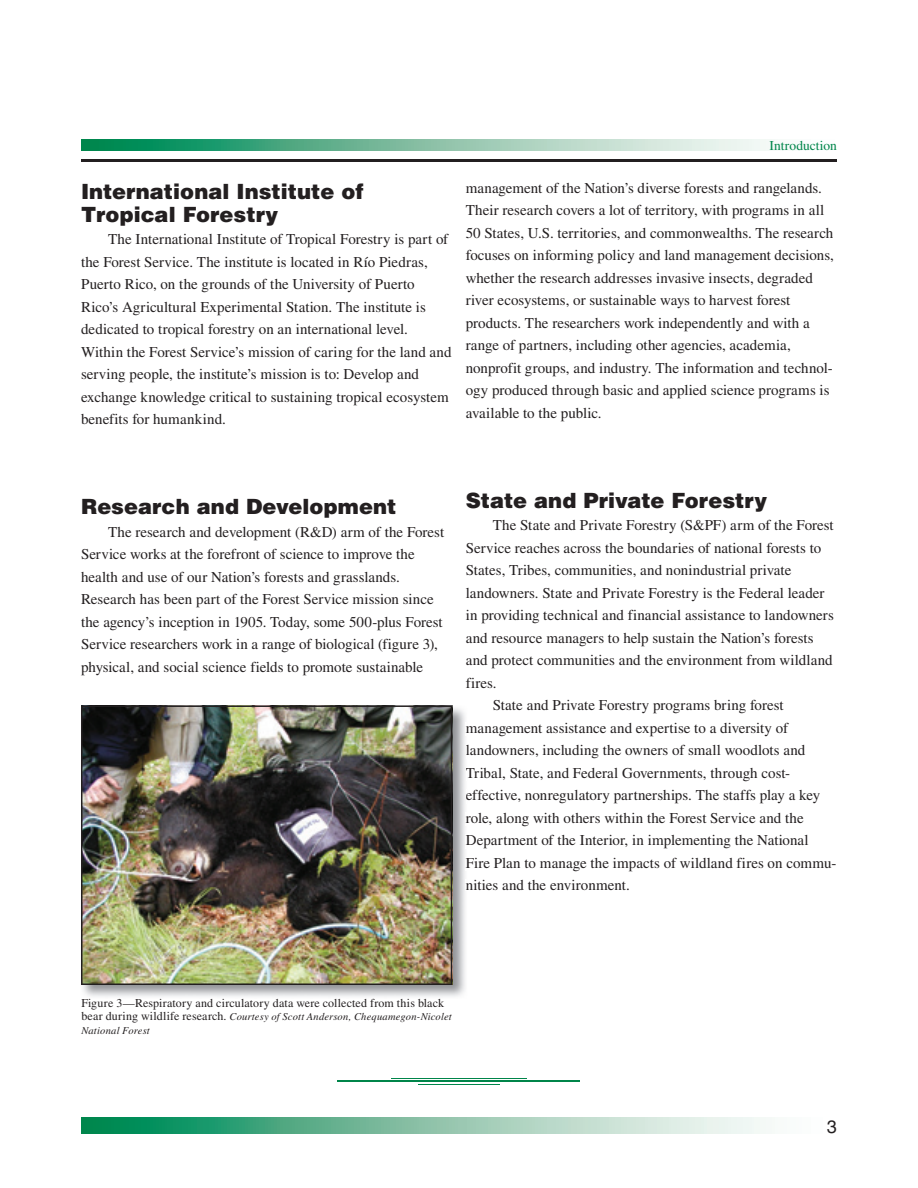
<style>
.page{position:relative;width:918px;height:1188px;background:#fff}
.page>*{position:absolute;margin:0;border:0;box-sizing:border-box;transform-origin:0 0}
.t1{font:900 21px/22.5px "Helvetica";color:#231f20}
.t2{font:18px "Helvetica";color:#231f20}
.t3{font:15px/22.5px "Times LT Std";color:#231f20}
.t4{font:13.5px "Times LT Std";color:#00854a}
.t5{font:12px "Times LT Std";letter-spacing:.01em;color:#231f20}
.t6{font:italic 10.5px/13.5px "Times LT Std";letter-spacing:.015em;color:#231f20}
.s1{font-style:normal;font-size:12px}
</style>
<div class="page">
<svg style="left:81px;top:1118px;width:685px;height:16px;background:#7fc0a5"></svg>
<hr style="left:81px;top:159px;width:756px;height:3px;background:#231f20">
<hr style="left:338px;top:1080px;width:242px;height:2px;background:#00854a">
<hr style="left:391px;top:1078px;width:135px;height:1px;background:#00854a">
<hr style="left:418px;top:1084px;width:82px;height:1px;background:#00854a">
<img style="left:82px;top:705px;width:383px;height:292px">
<img style="left:81px;top:705px;width:371px;height:280px">
<svg style="left:81px;top:140px;width:691px;height:10px;background:#7ebfa3"></svg>
<h1 class="t1" style="left:81px;top:182px;width:284px">International Institute of<br>Tropical Forestry</h1>
<p class="t3" style="left:81px;top:230px;width:372px;text-indent:27px">The International Institute of Tropical Forestry is part of the Forest Service. The institute is located in Río Piedras, Puerto Rico, on the grounds of the University of Puerto Rico’s Agricultural Experimental Station. The institute is dedicated to tropical forestry on an international level.<br>Within the Forest Service’s mission of caring for the land and serving people, the institute’s mission is to: Develop and exchange knowledge critical to sustaining tropical ecosystem benefits for humankind.</p>
<p class="t4" style="left:769px;top:140px;width:69px">Introduction</p>
<p class="t3" style="left:466px;top:178px;width:370px">management of the Nation’s diverse forests and rangelands.<br>Their research covers a lot of territory, with programs in all 50 States, U.S. territories, and commonwealths. The research focuses on informing policy and land management decisions, whether the research addresses invasive insects, degraded river ecosystems, or sustainable ways to harvest forest products. The researchers work independently and with a range of partners, including other agencies, academia, nonprofit groups, and industry. The information and technol&shy;ogy produced through basic and applied science programs is available to the public.</p>
<h1 class="t1" style="left:81px;top:497px;width:317px">Research and Development</h1>
<p class="t3" style="left:81px;top:522px;width:365px;text-indent:27px">The research and development (R&amp;D) arm of the Forest Service works at the forefront of science to improve the health and use of our Nation’s forests and grasslands.<br>Research has been part of the Forest Service mission since the agency’s inception in 1905. Today, some 500-plus Forest Service researchers work in a range of biological (figure 3), physical, and social science fields to promote sustainable</p>
<h1 class="t1" style="left:466px;top:491px;width:303px">State and Private Forestry</h1>
<p class="t3" style="left:493px;top:515px;width:342px">The State and Private Forestry (S&amp;PF) arm of the Forest</p>
<p class="t3" style="left:466px;top:538px;width:357px">Service reaches across the boundaries of national forests to</p>
<p class="t3" style="left:466px;top:560px;width:327px">States, Tribes, communities, and nonindustrial private</p>
<p class="t3" style="left:466px;top:583px;width:360px">landowners. State and Private Forestry is the Federal leader</p>
<p class="t3" style="left:466px;top:605px;width:370px">in providing technical and financial assistance to landowners</p>
<p class="t3" style="left:466px;top:628px;width:349px">and resource managers to help sustain the Nation’s forests</p>
<p class="t3" style="left:466px;top:650px;width:369px">and protect communities and the environment from wildland</p>
<p class="t3" style="left:466px;top:673px;width:32px">fires.</p>
<p class="t3" style="left:493px;top:695px;width:292px">State and Private Forestry programs bring forest</p>
<p class="t3" style="left:466px;top:718px;width:324px">management assistance and expertise to a diversity of</p>
<p class="t3" style="left:466px;top:740px;width:341px">landowners, including the owners of small woodlots and</p>
<p class="t3" style="left:466px;top:763px;width:326px">Tribal, State, and Federal Governments, through cost-</p>
<p class="t3" style="left:466px;top:785px;width:356px">effective, nonregulatory partnerships. The staffs play a key</p>
<p class="t3" style="left:466px;top:808px;width:339px">role, along with others within the Forest Service and the</p>
<p class="t3" style="left:466px;top:830px;width:344px">Department of the Interior, in implementing the National</p>
<p class="t3" style="left:466px;top:853px;width:372px">Fire Plan to manage the impacts of wildland fires on commu-</p>
<p class="t3" style="left:466px;top:875px;width:166px">nities and the environment.</p>
<p class="t5" style="left:81px;top:998px;width:364px">Figure 3—Respiratory and circulatory data were collected from this black</p>
<p class="t6" style="left:81px;top:1011px;width:372px"><span class="s1">bear during wildlife research.</span> Courtesy of Scott Anderson, Chequamegon-Nicolet<br>National Forest</p>
<p class="t2" style="left:827px;top:1120px;width:12px">3</p>
</div>
